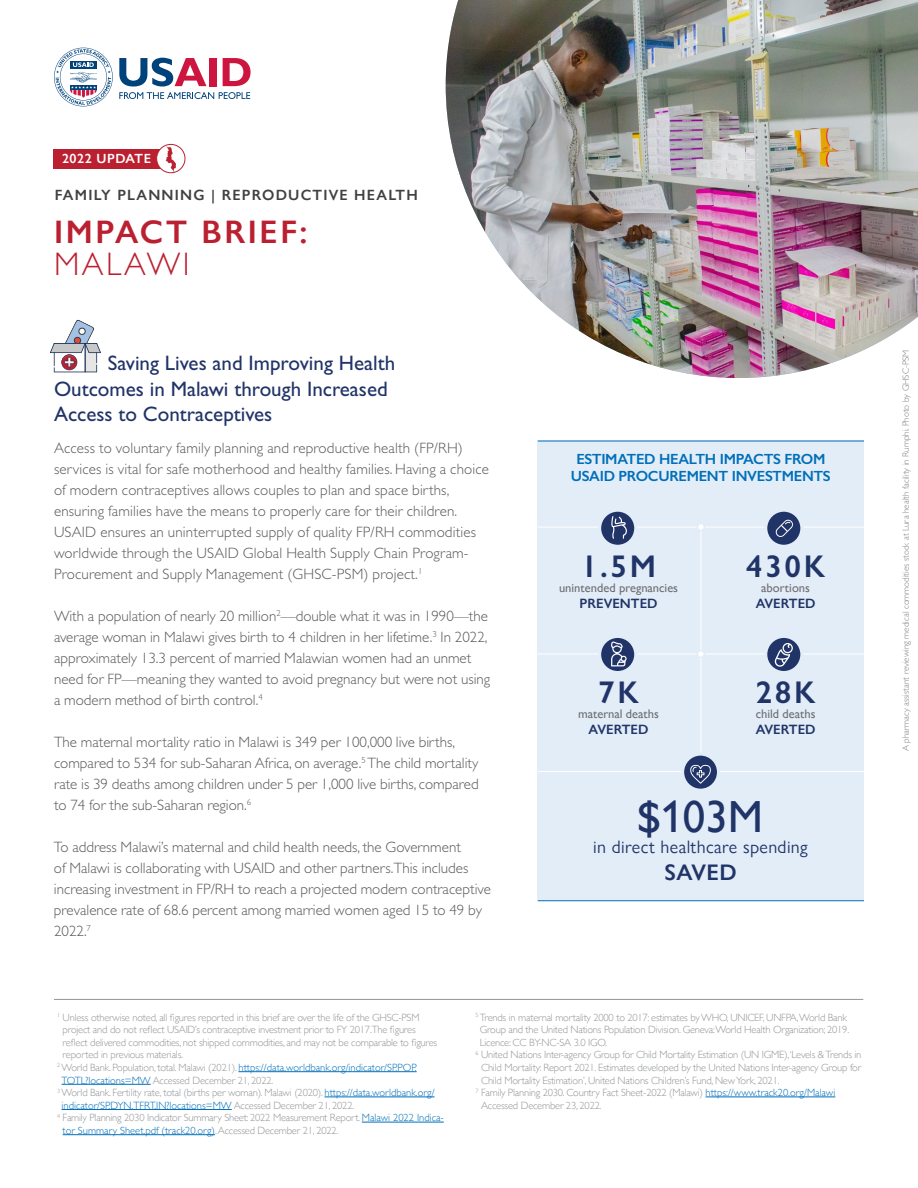
<style>
.page{position:relative;width:918px;height:1188px;background:#fff}
.page>*{position:absolute;margin:0;border:0;box-sizing:border-box;transform-origin:0 0}
.t1{font:500 45px "Gill Sans Nova";color:#213468}
.t2{font:600 32.55px/32.5px "Gill Sans Nova";letter-spacing:.08em;color:#bb2031}
.t3{font:600 31.5px "Gill Sans";letter-spacing:.08em;color:#213468}
.t4{font:600 22.5px "Gill Sans Nova";letter-spacing:.02em;color:#213468}
.t5{font:21px/25.2px "Gill Sans Std";color:#213468}
.t6{font:18px "Gill Sans Nova";letter-spacing:.02em;color:#213468}
.t7{font:300 15px/21px "Gill Sans Std";color:#58595b}
.t8{font:600 14.85px/17px "Gill Sans";letter-spacing:-.02em;color:#006fb9;text-align:center}
.t9{font:600 14.85px "Gill Sans Nova";letter-spacing:.08em;color:#414042}
.t10{font:600 13.5px "Gill Sans Nova";color:#213468}
.t11{font:600 13.2px "Gill Sans Nova";letter-spacing:.04em;color:#fff}
.t12{font:500 12.45px "Gill Sans Nova";color:#6d6e71}
.t13{font:300 10.5px "Gill Sans";letter-spacing:-.02em;color:#939598}
.t14{font:300 10.5px "Gill Sans";color:#006fb9}
.t15{font:300 9px "Gill Sans";color:#808285}
.s1{font-family:"Gill Sans";font-weight:300}
.s2{color:#939598}
.s3{color:#006fb9}
</style>
<div class="page">
<img style="left:446px;top:0;width:472px;height:378px">
<svg style="left:119px;top:58px;width:132px;height:41px"></svg>
<svg style="left:54px;top:48px;width:59px;height:58px"></svg>
<div style="left:54px;top:149px;width:119px;height:19px;background:#bb2031"></div>
<hr style="left:239px;top:1071px;width:178px;height:1px;background:#006fb9">
<hr style="left:62px;top:1084px;width:89px;height:1px;background:#006fb9">
<hr style="left:325px;top:1097px;width:110px;height:1px;background:#006fb9">
<hr style="left:62px;top:1109px;width:170px;height:1px;background:#006fb9">
<hr style="left:362px;top:1122px;width:82px;height:1px;background:#006fb9">
<hr style="left:63px;top:1134px;width:152px;height:1px;background:#006fb9">
<hr style="left:706px;top:1097px;width:129px;height:1px;background:#006fb9">
<hr style="left:54px;top:999px;width:809px;height:1px;background:#939598">
<div style="left:157px;top:144px;width:28px;height:29px;background:#fff;border-radius:50%"></div>
<div style="left:156px;top:144px;width:29px;height:29px;border:1px solid #bb2031;border-radius:50%"></div>
<div style="left:538px;top:441px;width:326px;height:460px;background:#e3edf8"></div>
<hr style="left:538px;top:441px;width:326px;height:1px;background:#006fb9">
<hr style="left:538px;top:900px;width:326px;height:1px;background:#006fb9">
<hr style="left:538px;top:654px;width:326px;height:1px;background:#fff">
<hr style="left:538px;top:527px;width:326px;height:1px;background:#fff">
<hr style="left:538px;top:771px;width:326px;height:1px;background:#fff">
<hr style="left:701px;top:528px;width:1px;height:231px;background:#fff">
<div style="left:697px;top:523px;width:8px;height:8px;border:2px solid #e3edf8;border-radius:50%"></div>
<div style="left:697px;top:650px;width:8px;height:8px;border:2px solid #e3edf8;border-radius:50%"></div>
<svg style="left:600px;top:510px;width:36px;height:36px"></svg>
<div style="left:598px;top:509px;width:39px;height:39px;border:3px solid #e3edf8;border-radius:50%"></div>
<svg style="left:611px;top:516px;width:16px;height:23px"></svg>
<svg style="left:600px;top:636px;width:36px;height:36px"></svg>
<div style="left:598px;top:635px;width:39px;height:39px;border:3px solid #e3edf8;border-radius:50%"></div>
<svg style="left:766px;top:510px;width:36px;height:36px"></svg>
<div style="left:764px;top:509px;width:39px;height:39px;border:3px solid #e3edf8;border-radius:50%"></div>
<svg style="left:766px;top:636px;width:36px;height:36px"></svg>
<div style="left:764px;top:635px;width:39px;height:39px;border:3px solid #e3edf8;border-radius:50%"></div>
<svg style="left:775px;top:519px;width:18px;height:18px"></svg>
<svg style="left:611px;top:641px;width:16px;height:25px"></svg>
<svg style="left:775px;top:643px;width:18px;height:24px"></svg>
<svg style="left:683px;top:754px;width:35px;height:36px"></svg>
<div style="left:681px;top:753px;width:39px;height:39px;border:3px solid #e3edf8;border-radius:50%"></div>
<svg style="left:690px;top:765px;width:21px;height:19px"></svg>
<svg style="left:50px;top:319px;width:51px;height:53px"></svg>
<svg style="left:166px;top:146px;width:10px;height:26px"></svg>
<p class="t11" style="left:62px;top:150px;width:90px">2022 UPDATE</p>
<p class="t9" style="left:55px;top:186px;width:365px">FAMILY PLANNING | REPRODUCTIVE HEALTH</p>
<h1 class="t2" style="left:54px;top:215px;width:255px">IMPACT BRIEF:<br><span class="s1">MALAWI</span></h1>
<h2 class="t5" style="left:54px;top:351px;width:343px;text-indent:54px">Saving Lives and Improving Health<br>Outcomes in Malawi through Increased<br>Access to Contraceptives</h2>
<p class="t7" style="left:54px;top:438px;width:437px">Access to voluntary family planning and reproductive health (FP/RH) services is vital for safe motherhood and healthy families. Having a choice of modern contraceptives allows couples to plan and space births, ensuring families have the means to properly care for their children.<br>USAID ensures an uninterrupted supply of quality FP/RH commodities worldwide through the USAID Global Health Supply Chain Program-Procurement and Supply Management (GHSC-PSM) project.<sup>1</sup></p>
<p class="t7" style="left:54px;top:606px;width:438px">With a population of nearly 20 million<sup>2</sup>—double what it was in 1990—the average woman in Malawi gives birth to 4 children in her lifetime.<sup>3</sup> In 2022, approximately 13.3 percent of married Malawian women had an unmet need for FP—meaning they wanted to avoid pregnancy but were not using a modern method of birth control.<sup>4</sup></p>
<p class="t7" style="left:54px;top:732px;width:426px">The maternal mortality ratio in Malawi is 349 per 100,000 live births, compared to 534 for sub-Saharan Africa, on average.<sup>5</sup> The child mortality rate is 39 deaths among children under 5 per 1,000 live births, compared to 74 for the sub-Saharan region.<sup>6</sup></p>
<p class="t7" style="left:54px;top:837px;width:439px">To address Malawi’s maternal and child health needs, the Government<br>of Malawi is collaborating with USAID and other partners. This includes increasing investment in FP/RH to reach a projected modern contraceptive prevalence rate of 68.6 percent among married women aged 15 to 49 by 2022.<sup>7</sup></p>
<h2 class="t8" style="left:571px;top:450px;width:261px">ESTIMATED HEALTH IMPACTS FROM<br>USAID PROCUREMENT INVESTMENTS</h2>
<p class="t3" style="left:581px;top:547px;width:76px">1.5M</p>
<p class="t12" style="left:559px;top:580px;width:121px">unintended pregnancies</p>
<p class="t10" style="left:580px;top:595px;width:79px">PREVENTED</p>
<p class="t3" style="left:598px;top:673px;width:42px">7K</p>
<p class="t12" style="left:578px;top:706px;width:82px">maternal deaths</p>
<p class="t10" style="left:589px;top:721px;width:61px">AVERTED</p>
<p class="t3" style="left:746px;top:547px;width:80px">430K</p>
<p class="t12" style="left:761px;top:580px;width:50px">abortions</p>
<p class="t10" style="left:756px;top:595px;width:61px">AVERTED</p>
<p class="t3" style="left:756px;top:673px;width:61px">28K</p>
<p class="t12" style="left:756px;top:706px;width:61px">child deaths</p>
<p class="t10" style="left:756px;top:721px;width:61px">AVERTED</p>
<p class="t1" style="left:638px;top:789px;width:127px">$103M</p>
<p class="t6" style="left:593px;top:836px;width:216px">in direct healthcare spending</p>
<p class="t4" style="left:664px;top:859px;width:74px">SAVED</p>
<p class="t13" style="left:57px;top:1009px;width:364px"><sup>1</sup> Unless otherwise noted, all figures reported in this brief are over the life of the GHSC-PSM</p>
<p class="t13" style="left:63px;top:1021px;width:355px">project and do not reflect USAID’s contraceptive investment prior to FY 2017.The figures</p>
<p class="t13" style="left:63px;top:1034px;width:376px">reflect delivered commodities, not shipped commodities, and may not be comparable to figures</p>
<p class="t13" style="left:63px;top:1047px;width:122px">reported in previous materials.</p>
<p class="t14" style="left:57px;top:1059px;width:361px"><sup>2</sup> <span class="s2">World Bank. Population, total. Malawi (2021).</span> https://data.worldbank.org/indicator/SP.POP.</p>
<p class="t13" style="left:62px;top:1072px;width:213px"><span class="s3">TOTL?locations=MW</span> Accessed December 21, 2022.</p>
<p class="t13" style="left:57px;top:1084px;width:379px"><sup>3</sup> World Bank. Fertility rate, total (births per woman). Malawi (2020). <span class="s3">https://data.worldbank.org/</span></p>
<p class="t14" style="left:62px;top:1097px;width:294px">indicator/SP.DYN.TFRT.IN?locations=MW <span class="s2">Accessed December 21, 2022.</span></p>
<p class="t13" style="left:57px;top:1110px;width:388px"><sup>4</sup> Family Planning 2030 Indicator Summary Sheet: 2022 Measurement Report. <span class="s3">Malawi 2022 Indica-</span></p>
<p class="t14" style="left:63px;top:1122px;width:277px">tor Summary Sheet.pdf (track20.org)<span class="s2">.Accessed December 21, 2022.</span></p>
<p class="t13" style="left:476px;top:1009px;width:373px"><sup>5</sup> Trends in maternal mortality 2000 to 2017: estimates by WHO, UNICEF, UNFPA,World Bank</p>
<p class="t13" style="left:480px;top:1021px;width:371px">Group and the United Nations Population Division. Geneva:World Health Organization; 2019.</p>
<p class="t13" style="left:480px;top:1034px;width:129px">Licence: CC BY-NC-SA 3.0 IGO.</p>
<p class="t13" style="left:476px;top:1047px;width:387px"><sup>6</sup> United Nations Inter-agency Group for Child Mortality Estimation (UN IGME),‘Levels &amp; Trends in</p>
<p class="t13" style="left:481px;top:1059px;width:382px">Child Mortality: Report 2021. Estimates developed by the United Nations Inter-agency Group for</p>
<p class="t13" style="left:481px;top:1072px;width:300px">Child Mortality Estimation’, United Nations Children’s Fund, New York, 2021.</p>
<p class="t13" style="left:476px;top:1084px;width:361px"><sup>7</sup> Family Planning 2030. Country Fact Sheet-2022 (Malawi) <span class="s3">https://www.track20.org/Malawi</span></p>
<p class="t13" style="left:481px;top:1097px;width:122px">Accessed December 23, 2022.</p>
<p class="t15" style="left:899px;top:751px;width:403px;rotate:-90deg">A pharmacy assistant reviewing medical commodities stock at Lura health facility in Rumphi. Photo by GHSC-PSM</p>
</div>
